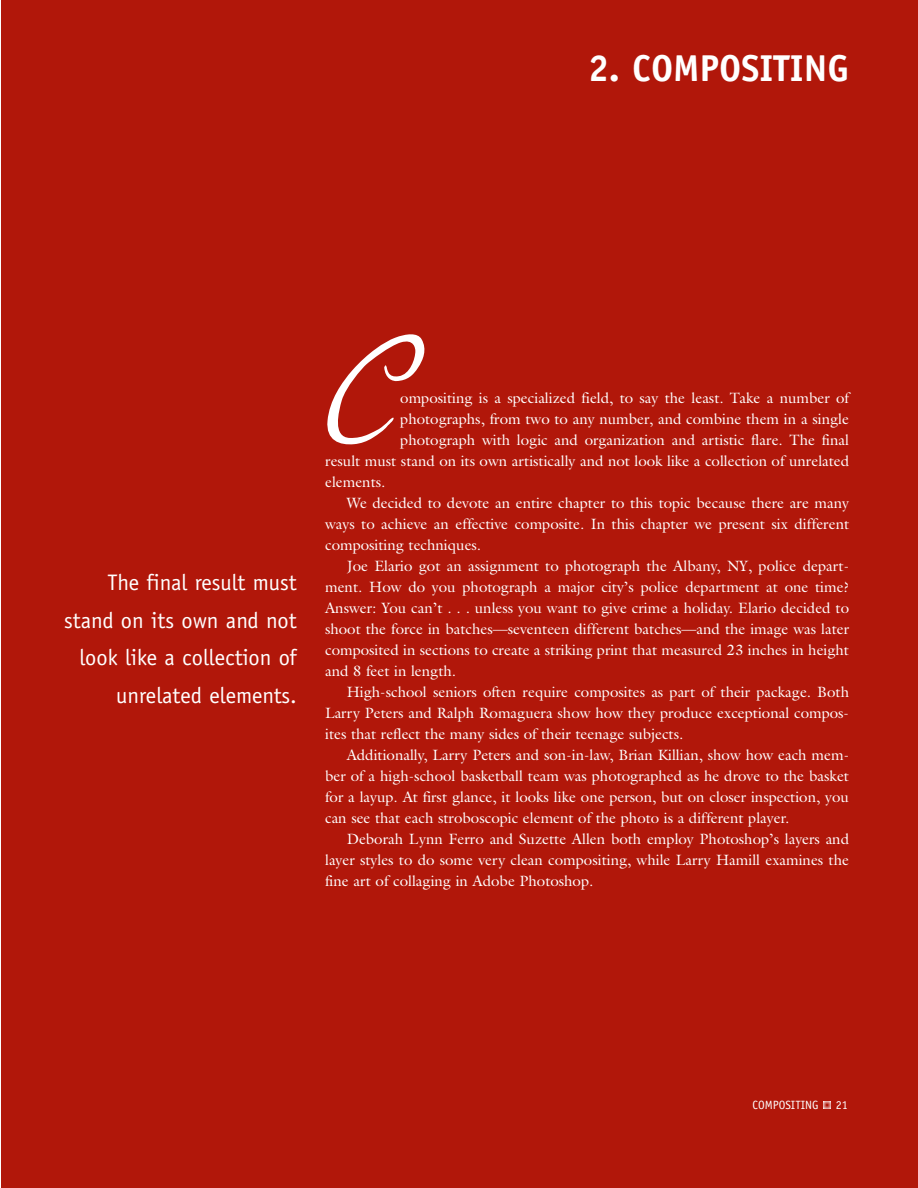
<style>
.page{position:relative;width:918px;height:1188px;background:#fff}
.page>*{position:absolute;margin:0;border:0;box-sizing:border-box;transform-origin:0 0}
.t1{font:201px "P22 Hopper Edward";color:#fff}
.t2{font:700 37.5px "Officina Sans";color:#fff}
.t3{font:22.5px/37.5px "Officina Sans";color:#fff;text-align:right}
.t4{font:15px "Galliard";color:#fff}
.t5{font:12px "Officina Sans";color:#fff}
</style>
<div class="page">
<div style="left:1px;top:0;width:917px;height:1188px;background:#b1170a"></div>
<svg style="left:824px;top:1102px;width:6px;height:6px"></svg>
<h2 class="t2" style="left:588px;top:54px;width:262px">2. COMPOSITING</h2>
<h3 class="t3" style="left:64px;top:565px;width:234px">The final result must stand on its own and not look like a collection of unrelated elements.</h3>
<h1 class="t1" style="left:325px;top:258px;width:63px">C</h1>
<p class="t4" style="left:400px;top:389px;width:450px">ompositing is a specialized field, to say the least. Take a number of</p>
<p class="t4" style="left:400px;top:410px;width:450px">photographs, from two to any number, and combine them in a single</p>
<p class="t4" style="left:400px;top:431px;width:450px">photograph with logic and organization and artistic flare. The final</p>
<p class="t4" style="left:325px;top:452px;width:526px">result must stand on its own artistically and not look like a collection of unrelated</p>
<p class="t4" style="left:325px;top:473px;width:62px">elements.</p>
<p class="t4" style="left:347px;top:494px;width:504px">We decided to devote an entire chapter to this topic because there are many</p>
<p class="t4" style="left:325px;top:515px;width:526px">ways to achieve an effective composite. In this chapter we present six different</p>
<p class="t4" style="left:325px;top:536px;width:158px">compositing techniques.</p>
<p class="t4" style="left:347px;top:557px;width:504px">Joe Elario got an assignment to photograph the Albany, NY, police depart-</p>
<p class="t4" style="left:325px;top:578px;width:525px">ment. How do you photograph a major city’s police department at one time?</p>
<p class="t4" style="left:325px;top:599px;width:525px">Answer: You can’t . . . unless you want to give crime a holiday. Elario decided to</p>
<p class="t4" style="left:325px;top:620px;width:526px">shoot the force in batches—seventeen different batches—and the image was later</p>
<p class="t4" style="left:325px;top:641px;width:525px">composited in sections to create a striking print that measured 23 inches in height</p>
<p class="t4" style="left:325px;top:662px;width:132px">and 8 feet in length.</p>
<p class="t4" style="left:347px;top:683px;width:504px">High-school seniors often require composites as part of their package. Both</p>
<p class="t4" style="left:325px;top:704px;width:525px">Larry Peters and Ralph Romaguera show how they produce exceptional compos-</p>
<p class="t4" style="left:325px;top:725px;width:360px">ites that reflect the many sides of their teenage subjects.</p>
<p class="t4" style="left:347px;top:746px;width:504px">Additionally, Larry Peters and son-in-law, Brian Killian, show how each mem-</p>
<p class="t4" style="left:325px;top:767px;width:525px">ber of a high-school basketball team was photographed as he drove to the basket</p>
<p class="t4" style="left:325px;top:788px;width:525px">for a layup. At first glance, it looks like one person, but on closer inspection, you</p>
<p class="t4" style="left:325px;top:809px;width:466px">can see that each stroboscopic element of the photo is a different player.</p>
<p class="t4" style="left:347px;top:830px;width:504px">Deborah Lynn Ferro and Suzette Allen both employ Photoshop’s layers and</p>
<p class="t4" style="left:325px;top:851px;width:525px">layer styles to do some very clean compositing, while Larry Hamill examines the</p>
<p class="t4" style="left:325px;top:872px;width:270px">fine art of collaging in Adobe Photoshop.</p>
<p class="t5" style="left:752px;top:1100px;width:68px">COMPOSITING</p>
<p class="t5" style="left:836px;top:1100px;width:13px">21</p>
</div>
